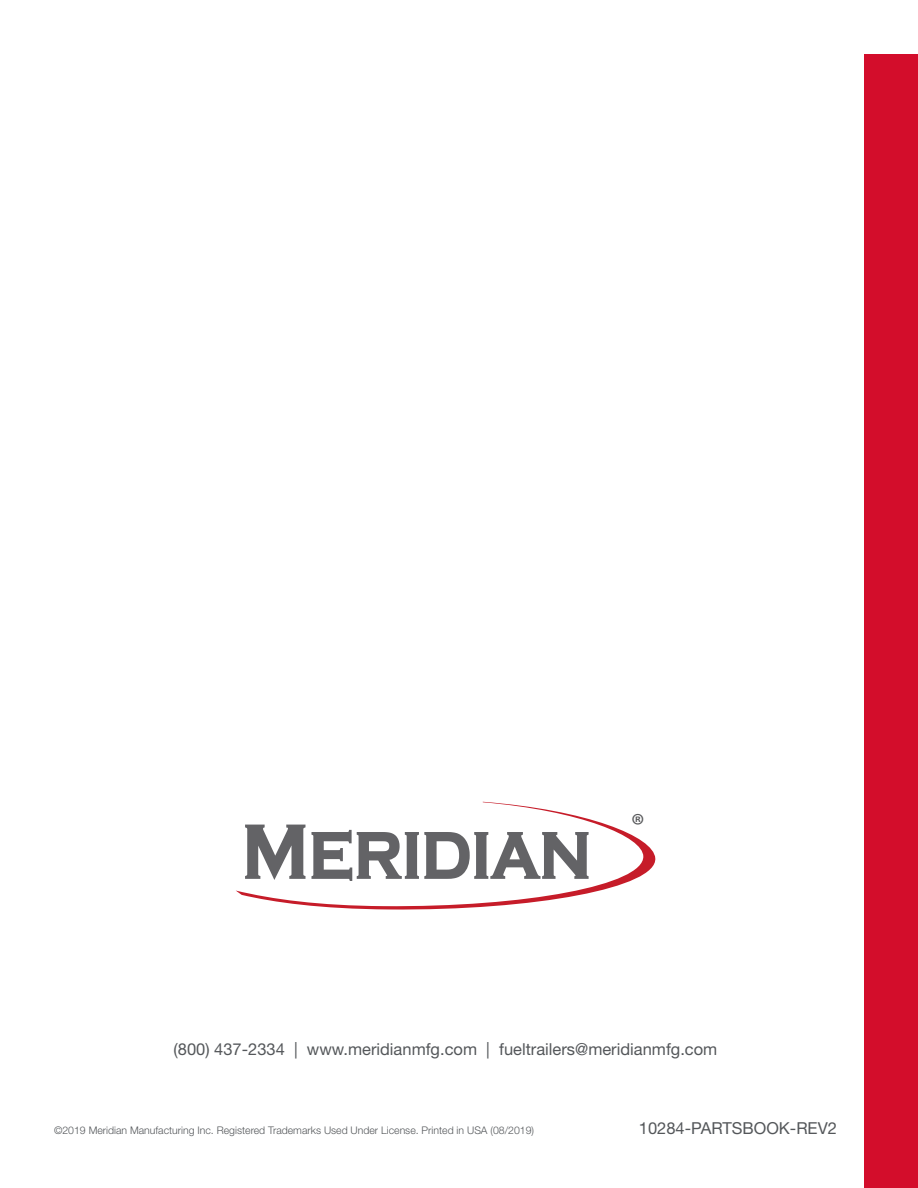
<style>
.page{position:relative;width:918px;height:1188px;background:#fff}
.page>*{position:absolute;margin:0;border:0;box-sizing:border-box;transform-origin:0 0}
.t1{font:32.25px "Myriad";color:#57585a}
.PARAGRAPH_TITLE{font:16.5px "Helvetica Neue LT Pro";color:#54575a}
.Text{font:16.5px "Helvetica Neue LT Pro";color:#54575a}
.Text-2{font:300 10.5px "Helvetica Neue LT Std";color:#54575a}
</style>
<div class="page">
<div style="left:864px;top:54px;width:54px;height:1134px;background:#d30d2b"></div>
<svg style="left:236px;top:802px;width:419px;height:108px"></svg>
<svg style="left:245px;top:825px;width:344px;height:56px"></svg>
<p class="t1" style="left:631px;top:805px;width:15px">®</p>
<p class="PARAGRAPH_TITLE" style="left:174px;top:1039px;width:545px">(800) 437-2334 | www.meridianmfg.com | fueltrailers@meridianmfg.com</p>
<p class="Text-2" style="left:54px;top:1124px;width:482px">©2019 Meridian Manufacturing Inc. Registered Trademarks Used Under License. Printed in USA (08/2019)</p>
<p class="Text" style="left:639px;top:1118px;width:200px">10284-PARTSBOOK-REV2</p>
</div>
